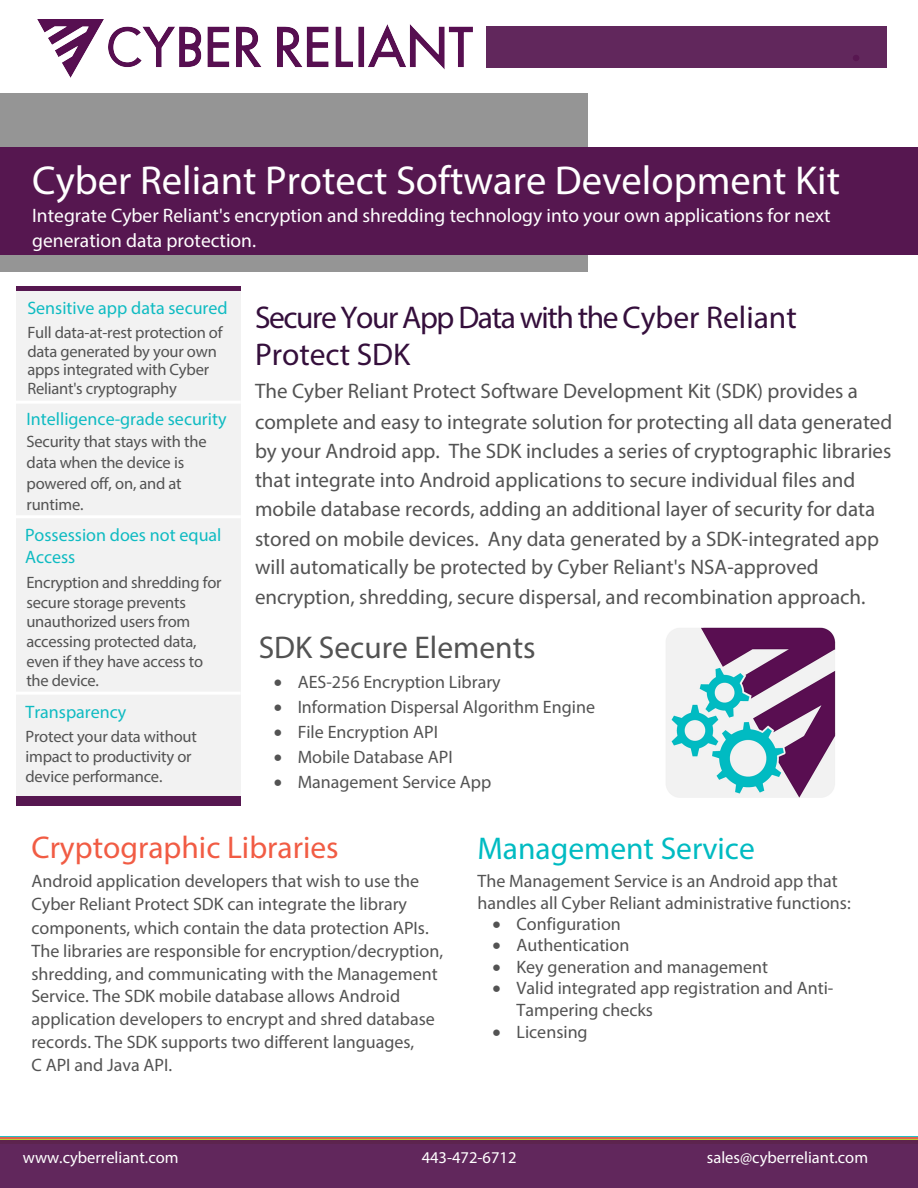
<style>
.page{position:relative;width:918px;height:1188px;background:#fff}
.page>*{position:absolute;margin:0;border:0;box-sizing:border-box;transform-origin:0 0}
.t1{font:40.5px "Myriad Pro";color:#fff}
.t2{font:31.5px/37.8px "Myriad Pro";letter-spacing:-.02em;color:#350f3c}
.t3{font:31.5px "Myriad Pro";color:#f15c44}
.t4{font:31.5px "Myriad Pro";color:#00bbc2}
.t5{font:31.5px "Myriad Pro";color:#535353}
.t6{font:21px/29.4px "Myriad Pro";color:#535353}
.t7{font:19.5px/25px "Myriad Pro";color:#fff}
.t8{font:18px/23px "Myriad Pro";color:#535353}
.t9{font:18px/22.4px "Myriad Pro";color:#0fbbc2}
.t10{font:16.5px/19.6px "Myriad Pro";letter-spacing:-.015em;color:#535353}
.t11{font:16.5px "Myriad Pro";color:#fff}
</style>
<div class="page">
<div style="left:0;top:93px;width:588px;height:178px;background:#959595"></div>
<div style="left:0;top:148px;width:918px;height:107px;background:#561750"></div>
<div style="left:486px;top:27px;width:401px;height:41px;background:#61275c"></div>
<hr style="left:0;top:1136px;width:918px;height:4px;background:#24c0c6">
<div style="left:0;top:1137px;width:918px;height:5px;background:#e2634c"></div>
<hr style="left:0;top:1139px;width:918px;height:4px;background:#beca32">
<div style="left:0;top:1140px;width:918px;height:48px;background:linear-gradient(to right,#61275b,#61275b)"></div>
<div style="left:16px;top:291px;width:224px;height:511px;background:#f2f2f2"></div>
<div style="left:16px;top:796px;width:225px;height:9px;background:#561750"></div>
<div style="left:16px;top:286px;width:225px;height:5px;background:#561750"></div>
<hr style="left:16px;top:401px;width:225px;height:3px;background:#fff">
<hr style="left:16px;top:515px;width:225px;height:3px;background:#fff">
<hr style="left:16px;top:692px;width:225px;height:3px;background:#fff">
<img style="left:666px;top:628px;width:170px;height:170px">
<img style="left:38px;top:20px;width:435px;height:57px">
<p class="t1" style="left:32px;top:155px;width:809px">Cyber Reliant Protect Software Development Kit</p>
<p class="t7" style="left:32px;top:203px;width:800px">Integrate Cyber Reliant's encryption and shredding technology into your own applications for next generation data protection.</p>
<p class="t9" style="left:27px;top:297px;width:202px">Sensitive app data secured</p>
<p class="t10" style="left:27px;top:322px;width:197px;line-height:18.9px">Full data-at-rest protection of data generated by your own apps integrated with Cyber<br>Reliant's cryptography</p>
<p class="t9" style="left:27px;top:407px;width:201px">Intelligence-grade security</p>
<p class="t10" style="left:27px;top:431px;width:182px;line-height:21px">Security that stays with the data when the device is powered off, on, and at runtime.</p>
<p class="t9" style="left:25px;top:523px;width:198px">Possession does not equal<br>Access</p>
<p class="t10" style="left:26px;top:573px;width:197px">Encryption and shredding for secure storage prevents unauthorized users from accessing protected data, even if they have access to the device.</p>
<p class="t9" style="left:25px;top:700px;width:102px">Transparency</p>
<p class="t10" style="left:26px;top:726px;width:173px">Protect your data without impact to productivity or device performance.</p>
<p class="t2" style="left:255px;top:298px;width:543px">Secure Your App Data with the Cyber Reliant<br>Protect SDK</p>
<p class="t6" style="left:255px;top:376px;width:639px">The Cyber Reliant Protect Software Development Kit (SDK) provides a complete and easy to integrate solution for protecting all data generated by your Android app. The SDK includes a series of cryptographic libraries that integrate into Android applications to secure individual files and mobile database records, adding an additional layer of security for data stored on mobile devices. Any data generated by a SDK-integrated app will automatically be protected by Cyber Reliant's NSA-approved encryption, shredding, secure dispersal, and recombination approach.</p>
<h2 class="t5" style="left:259px;top:628px;width:278px">SDK Secure Elements</h2>
<p class="t8" style="left:274px;top:670px;width:229px">• AES-256 Encryption Library</p>
<p class="t8" style="left:274px;top:695px;width:323px">• Information Dispersal Algorithm Engine</p>
<p class="t8" style="left:274px;top:720px;width:166px">• File Encryption API</p>
<p class="t8" style="left:274px;top:745px;width:180px">• Mobile Database API</p>
<p class="t8" style="left:274px;top:771px;width:219px">• Management Service App</p>
<p class="t3" style="left:31px;top:828px;width:309px">Cryptographic Libraries</p>
<p class="t8" style="left:31px;top:869px;width:413px">Android application developers that wish to use the Cyber Reliant Protect SDK can integrate the library components, which contain the data protection APIs.<br>The libraries are responsible for encryption/decryption, shredding, and communicating with the Management Service. The SDK mobile database allows Android application developers to encrypt and shred database records. The SDK supports two different languages,<br>C API and Java API.</p>
<h2 class="t4" style="left:478px;top:829px;width:279px">Management Service</h2>
<p class="t8" style="left:478px;top:870px;width:375px;line-height:21.6px">The Management Service is an Android app that handles all Cyber Reliant administrative functions:</p>
<p class="t8" style="left:493px;top:912px;width:130px">• Configuration</p>
<p class="t8" style="left:493px;top:933px;width:138px">• Authentication</p>
<p class="t8" style="left:493px;top:955px;width:277px">• Key generation and management</p>
<p class="t8" style="left:517px;top:977px;width:318px;line-height:21.6px;text-indent:-24px">• Valid integrated app registration and Anti-<br>Tampering checks</p>
<p class="t8" style="left:493px;top:1020px;width:97px">• Licensing</p>
<p class="t11" style="left:23px;top:1148px;width:157px">www.cyberreliant.com</p>
<p class="t11" style="left:422px;top:1147px;width:96px">443-472-6712</p>
<p class="t11" style="left:707px;top:1148px;width:163px">sales@cyberreliant.com</p>
</div>
